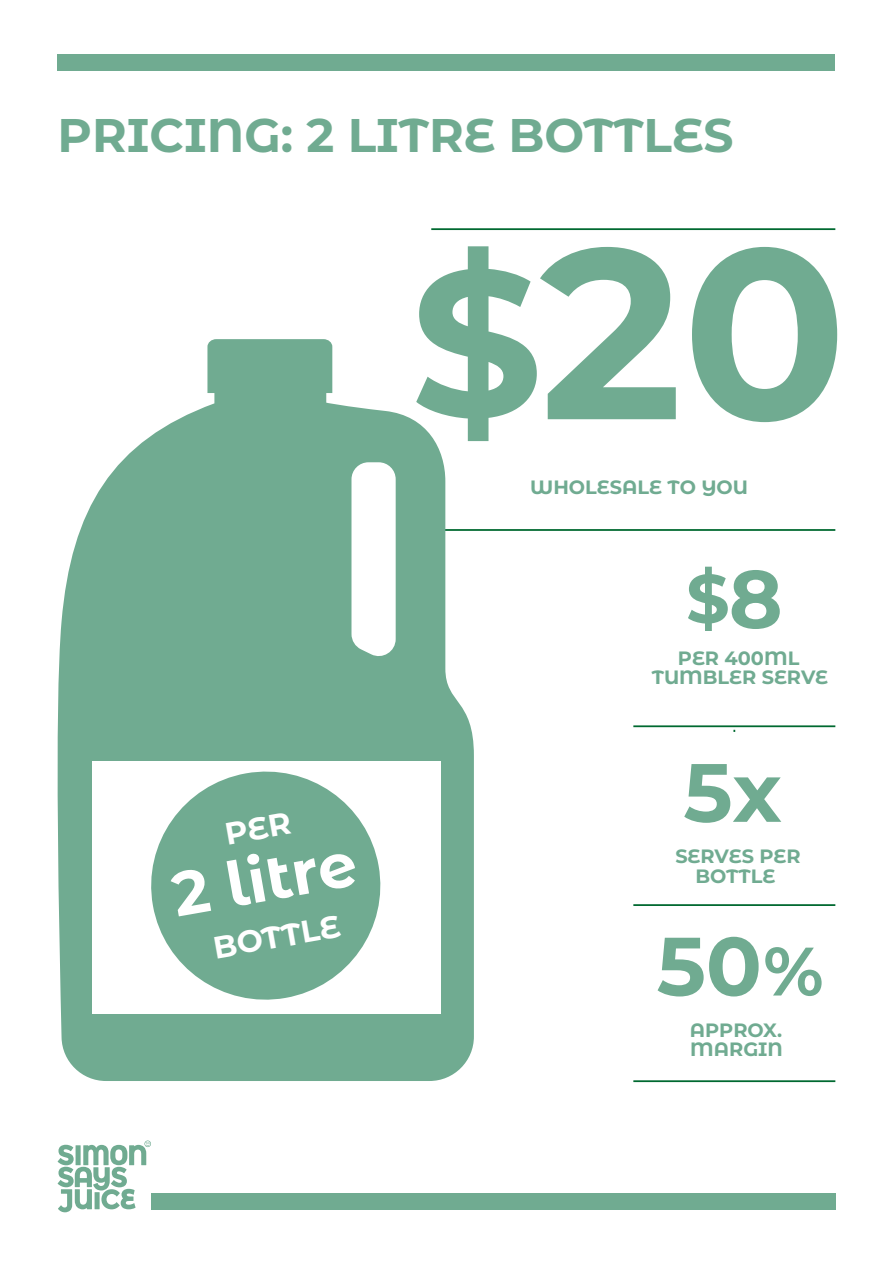
<style>
.page{position:relative;width:893px;height:1263px;background:#fff}
.page>*{position:absolute;margin:0;border:0;box-sizing:border-box;transform-origin:0 0}
.t1{font:700 241.95px "Montserrat Alternates";color:#70ab91}
.t2{font:700 82.5px "Montserrat Alternates";color:#70ab91}
.t3{font:700 68.4px "Montserrat Alternates";color:#70ab91}
.t4{font:700 61.95px "Montserrat Alternates";color:#fff}
.t5{font:700 47.1px "Montserrat Alternates";color:#70ab91}
.t6{font:700 31.05px "Montserrat Alternates";color:#fff}
.t7{font:700 19.35px/19.4px "Montserrat Alternates";color:#70ab91;text-align:center}
.s1{font-size:207.15px}
.s2{font-size:81.6px}
.s3{font-size:68.4px}
</style>
<div class="page">
<div style="left:58px;top:54px;width:777px;height:16px;background:#70ab91"></div>
<hr style="left:438px;top:529px;width:397px;height:2px;background:#006930">
<hr style="left:633px;top:904px;width:202px;height:2px;background:#006930">
<hr style="left:633px;top:725px;width:202px;height:2px;background:#006930">
<hr style="left:633px;top:1080px;width:202px;height:2px;background:#006930">
<hr style="left:431px;top:228px;width:404px;height:2px;background:#006930">
<div style="left:151px;top:1193px;width:684px;height:16px;background:#70ab91"></div>
<svg style="left:58px;top:1140px;width:93px;height:72px"></svg>
<svg style="left:57px;top:390px;width:417px;height:691px;fill:#70ab91"></svg>
<div style="left:92px;top:762px;width:348px;height:252px;background:#fff"></div>
<div style="left:207px;top:339px;width:125px;height:54px;background:#70ab91"></div>
<svg style="left:151px;top:771px;width:230px;height:229px;fill:#70ab91"></svg>
<div style="left:226px;top:812px;width:65px;height:32px;background:#70ab91"></div>
<h3 class="t5" style="left:58px;top:101px;width:678px">PRICING: 2 LITRE BOTTLES</h3>
<h1 class="t1" style="left:410px;top:159px;width:438px"><span class="s1">$</span>20</h1>
<p class="t7" style="left:530px;top:477px;width:219px">WHOLESALE TO YOU</p>
<h3 class="t3" style="left:686px;top:549px;width:98px">$<span class="s2">8</span></h3>
<p class="t7" style="left:652px;top:647px;width:178px">PER 400ML<br>TUMBLER SERVE</p>
<h3 class="t4" style="left:165px;top:851px;width:187px;rotate:-10deg">2 litre</h3>
<h3 class="t6" style="left:210px;top:926px;width:130px;rotate:-10deg">BOTTLE</h3>
<h2 class="t2" style="left:683px;top:733px;width:100px">5x</h2>
<p class="t7" style="left:675px;top:846px;width:127px">SERVES PER<br>BOTTLE</p>
<h2 class="t2" style="left:657px;top:907px;width:168px">50<span class="s3">%</span></h2>
<p class="t7" style="left:690px;top:1019px;width:95px;text-align:left">APPROX.<br>MARGIN</p>
</div>
